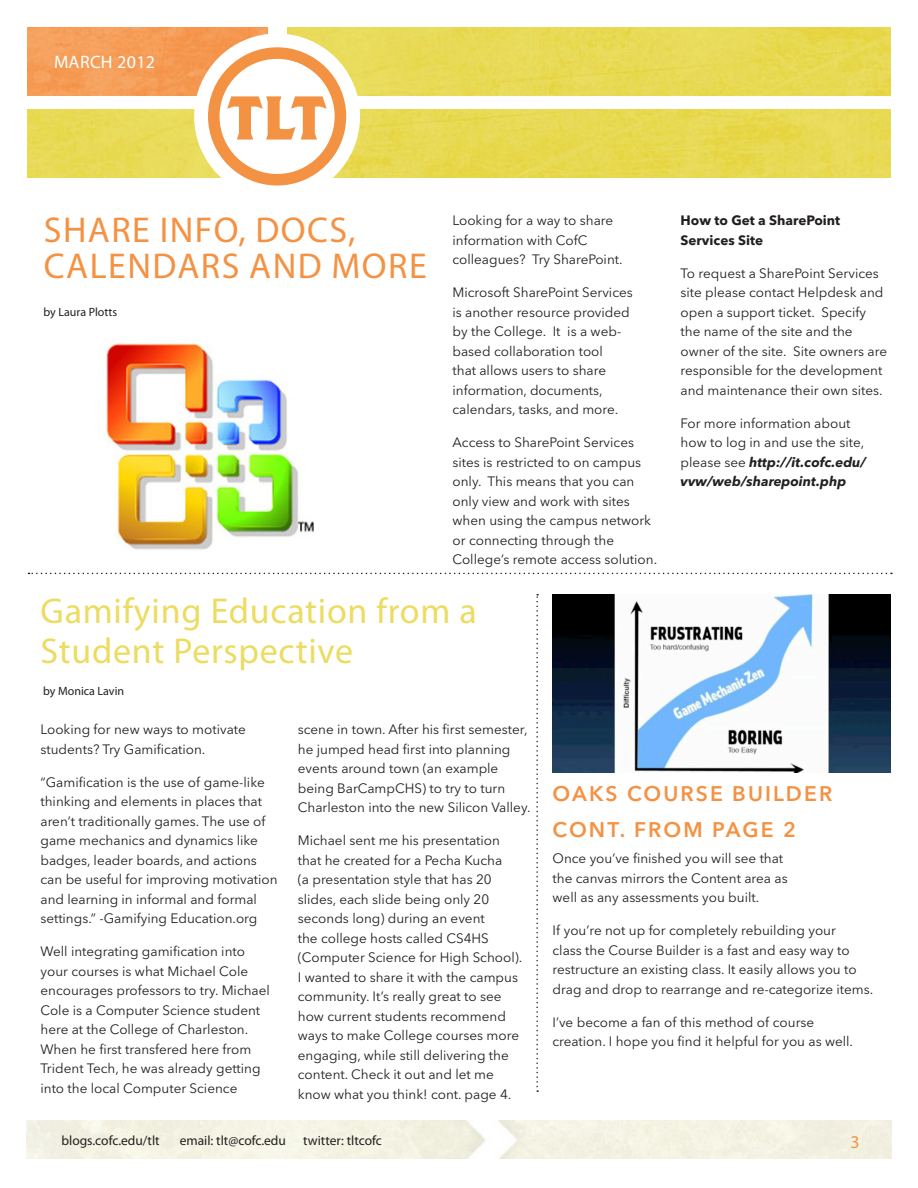
<style>
.page{position:relative;width:918px;height:1188px;background:#fff}
.page>*{position:absolute;margin:0;border:0;box-sizing:border-box;transform-origin:0 0}
.t1{font:36px/40.5px "Myriad Pro";letter-spacing:.02em;color:#ecdc62}
.t2{font:36px/36px "Myriad Pro";letter-spacing:.04em;color:#f49244}
.t3{font:600 21px/36px "Avenir Next LT Pro";letter-spacing:.1em;color:#f49244}
.t4{font:18px "Myriad Pro";letter-spacing:.02em;color:#fff}
.t5{font:18px "Myriad Pro";color:#f49244}
.t6{font:13.5px/19.5px "Avenir Next LT Pro";color:#231f20}
.t7{font:13.5px "Myriad Pro";color:#231f20}
.t8{font:700 13.5px/19.5px "Avenir Next LT Pro";color:#231f20}
.t9{font:12px "Myriad Pro";color:#231f20}
.s1{font-weight:700;font-style:italic}
</style>
<div class="page">
<img style="left:28px;top:27px;width:240px;height:68px">
<img style="left:287px;top:27px;width:603px;height:68px">
<img style="left:28px;top:109px;width:862px;height:68px">
<div style="left:194px;top:33px;width:166px;height:166px;background:#fff;border-radius:50%"></div>
<svg style="left:208px;top:47px;width:138px;height:139px"></svg>
<svg style="left:28px;top:573px;width:864px;height:1px"></svg>
<svg style="left:536px;top:594px;width:2px;height:498px"></svg>
<img style="left:106px;top:343px;width:208px;height:207px">
<img style="left:552px;top:594px;width:338px;height:179px">
<h3 class="t4" style="left:54px;top:50px;width:103px">MARCH 2012</h3>
<h1 class="t2" style="left:44px;top:212px;width:384px">SHARE INFO, DOCS,<br>CALENDARS AND MORE</h1>
<p class="t9" style="left:44px;top:305px;width:75px">by Laura Plotts</p>
<p class="t6" style="left:453px;top:211px;width:172px">Looking for a way to share information with CofC colleagues? Try SharePoint.</p>
<p class="t6" style="left:453px;top:283px;width:182px">Microsoft SharePoint Services is another resource provided by the College. It is a web&shy;based collaboration tool<br>that allows users to share information, documents, calendars, tasks, and more.</p>
<p class="t6" style="left:453px;top:433px;width:206px">Access to SharePoint Services sites is restricted to on campus only. This means that you can only view and work with sites when using the campus network or connecting through the<br>College’s remote access solution.</p>
<h1 class="t1" style="left:40px;top:590px;width:438px">Gamifying Education from a<br>Student Perspective</h1>
<p class="t9" style="left:43px;top:684px;width:83px">by Monica Lavin</p>
<p class="t8" style="left:681px;top:211px;width:161px">How to Get a SharePoint<br>Services Site</p>
<p class="t6" style="left:681px;top:263px;width:208px">To request a SharePoint Services site please contact Helpdesk and open a support ticket. Specify the name of the site and the owner of the site. Site owners are responsible for the development and maintenance their own sites.</p>
<p class="t6" style="left:681px;top:413px;width:187px">For more information about how to log in and use the site, please see <span class="s1">http://it.cofc.edu/ vvw/web/sharepoint.php</span></p>
<p class="t6" style="left:40px;top:720px;width:207px">Looking for new ways to motivate students? Try Gamification.</p>
<p class="t6" style="left:40px;top:772px;width:239px">“Gamification is the use of game-like thinking and elements in places that aren’t traditionally games. The use of game mechanics and dynamics like badges, leader boards, and actions can be useful for improving motivation and learning in informal and formal settings.” -Gamifying Education.org</p>
<p class="t6" style="left:40px;top:942px;width:231px">Well integrating gamification into your courses is what Michael Cole encourages professors to try. Michael Cole is a Computer Science student here at the College of Charleston.<br>When he first transfered here from Trident Tech, he was already getting into the local Computer Science</p>
<p class="t6" style="left:298px;top:720px;width:234px">scene in town. After his first semester, he jumped head first into planning events around town (an example being BarCampCHS) to try to turn Charleston into the new Silicon Valley.</p>
<p class="t6" style="left:298px;top:831px;width:226px">Michael sent me his presentation that he created for a Pecha Kucha<br>(a presentation style that has 20 slides, each slide being only 20 seconds long) during an event<br>the college hosts called CS4HS (Computer Science for High School).<br>I wanted to share it with the campus community. It’s really great to see how current students recommend ways to make College courses more engaging, while still delivering the content. Check it out and let me know what you think! cont. page 4.</p>
<h2 class="t3" style="left:553px;top:776px;width:281px">OAKS COURSE BUILDER<br>CONT. FROM PAGE 2</h2>
<p class="t6" style="left:553px;top:849px;width:237px">Once you’ve finished you will see that the canvas mirrors the Content area as well as any assessments you built.</p>
<p class="t6" style="left:553px;top:921px;width:322px">If you’re not up for completely rebuilding your<br>class the Course Builder is a fast and easy way to restructure an existing class. It easily allows you to drag and drop to rearrange and re-categorize items.</p>
<p class="t6" style="left:553px;top:1012px;width:302px">I’ve become a fan of this method of course creation. I hope you find it helpful for you as well.</p>
<p class="t7" style="left:62px;top:1132px;width:100px">blogs.cofc.edu/tlt</p>
<p class="t7" style="left:180px;top:1132px;width:108px">email: tlt@cofc.edu</p>
<p class="t7" style="left:303px;top:1132px;width:80px">twitter: tltcofc</p>
<h3 class="t5" style="left:850px;top:1131px;width:11px">3</h3>
</div>
